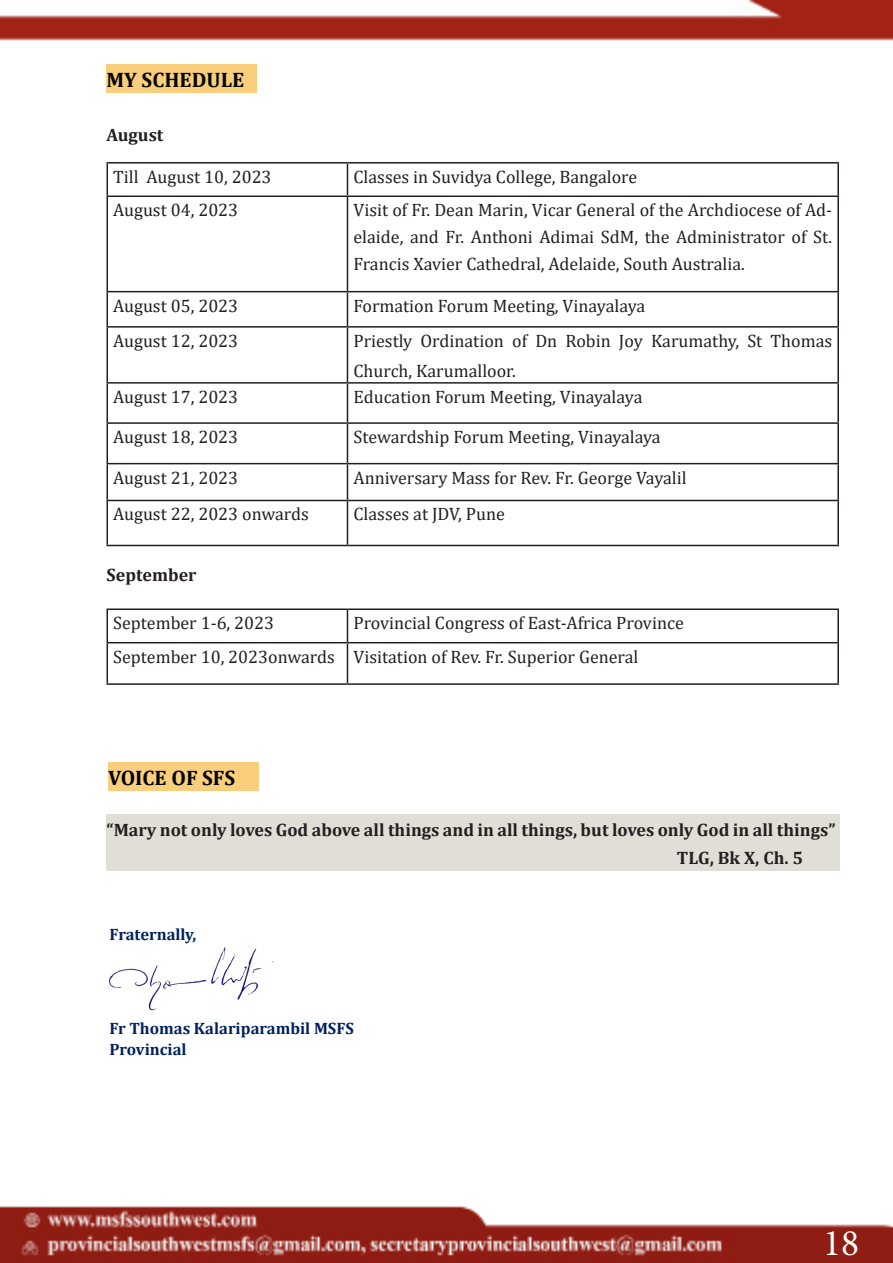
<style>
.page{position:relative;width:893px;height:1263px;background:#fff}
.page>*{position:absolute;margin:0;border:0;box-sizing:border-box;transform-origin:0 0}
.t1{font:37.5px "Minion Pro";color:#fff}
.t2{font:700 21px "Cambria";color:#040503}
.Heading_2{font:700 21px "Cambria";color:#000}
.t3{font:18px/27px "Cambria";color:#231f20;text-align:justify}
.t4{font:700 18px "Cambria";color:#231f20}
.t5{font:700 16.5px "Cambria";color:#002060}
</style>
<div class="page">
<img style="left:0;top:0;width:893px;height:1263px">
<div style="left:106px;top:65px;width:151px;height:28px;background:#f9ce7c"></div>
<hr style="left:106px;top:162px;width:241px;height:2px;background:#231f20">
<hr style="left:106px;top:164px;width:2px;height:31px;background:#231f20">
<hr style="left:347px;top:162px;width:492px;height:2px;background:#231f20">
<hr style="left:347px;top:164px;width:1px;height:31px;background:#231f20">
<hr style="left:837px;top:164px;width:2px;height:31px;background:#231f20">
<hr style="left:106px;top:195px;width:241px;height:2px;background:#231f20">
<hr style="left:106px;top:197px;width:2px;height:94px;background:#231f20">
<hr style="left:347px;top:195px;width:492px;height:2px;background:#231f20">
<hr style="left:347px;top:197px;width:1px;height:94px;background:#231f20">
<hr style="left:837px;top:197px;width:2px;height:94px;background:#231f20">
<hr style="left:106px;top:291px;width:241px;height:1px;background:#231f20">
<hr style="left:106px;top:292px;width:2px;height:34px;background:#231f20">
<hr style="left:347px;top:291px;width:492px;height:1px;background:#231f20">
<hr style="left:347px;top:292px;width:1px;height:34px;background:#231f20">
<hr style="left:837px;top:292px;width:2px;height:34px;background:#231f20">
<hr style="left:106px;top:326px;width:241px;height:2px;background:#231f20">
<hr style="left:106px;top:328px;width:2px;height:54px;background:#231f20">
<hr style="left:347px;top:326px;width:492px;height:2px;background:#231f20">
<hr style="left:347px;top:328px;width:1px;height:54px;background:#231f20">
<hr style="left:837px;top:328px;width:2px;height:54px;background:#231f20">
<hr style="left:106px;top:382px;width:241px;height:2px;background:#231f20">
<hr style="left:106px;top:384px;width:2px;height:38px;background:#231f20">
<hr style="left:347px;top:382px;width:492px;height:2px;background:#231f20">
<hr style="left:347px;top:384px;width:1px;height:38px;background:#231f20">
<hr style="left:837px;top:384px;width:2px;height:38px;background:#231f20">
<hr style="left:106px;top:422px;width:241px;height:2px;background:#231f20">
<hr style="left:106px;top:424px;width:2px;height:39px;background:#231f20">
<hr style="left:347px;top:422px;width:492px;height:2px;background:#231f20">
<hr style="left:347px;top:424px;width:1px;height:39px;background:#231f20">
<hr style="left:837px;top:424px;width:2px;height:39px;background:#231f20">
<hr style="left:106px;top:463px;width:241px;height:1px;background:#231f20">
<hr style="left:106px;top:464px;width:2px;height:36px;background:#231f20">
<hr style="left:347px;top:463px;width:492px;height:1px;background:#231f20">
<hr style="left:347px;top:464px;width:1px;height:36px;background:#231f20">
<hr style="left:837px;top:464px;width:2px;height:36px;background:#231f20">
<hr style="left:106px;top:500px;width:241px;height:1px;background:#231f20">
<hr style="left:106px;top:501px;width:2px;height:44px;background:#231f20">
<hr style="left:347px;top:500px;width:492px;height:1px;background:#231f20">
<hr style="left:347px;top:501px;width:1px;height:44px;background:#231f20">
<hr style="left:837px;top:501px;width:2px;height:44px;background:#231f20">
<hr style="left:106px;top:545px;width:241px;height:1px;background:#231f20">
<hr style="left:347px;top:545px;width:492px;height:1px;background:#231f20">
<hr style="left:106px;top:608px;width:241px;height:2px;background:#231f20">
<hr style="left:106px;top:610px;width:2px;height:32px;background:#231f20">
<hr style="left:347px;top:608px;width:492px;height:2px;background:#231f20">
<hr style="left:347px;top:610px;width:1px;height:32px;background:#231f20">
<hr style="left:837px;top:610px;width:2px;height:32px;background:#231f20">
<hr style="left:106px;top:642px;width:241px;height:1px;background:#231f20">
<hr style="left:106px;top:643px;width:2px;height:40px;background:#231f20">
<hr style="left:347px;top:642px;width:492px;height:1px;background:#231f20">
<hr style="left:347px;top:643px;width:1px;height:40px;background:#231f20">
<hr style="left:837px;top:643px;width:2px;height:40px;background:#231f20">
<hr style="left:106px;top:683px;width:241px;height:2px;background:#231f20">
<hr style="left:347px;top:683px;width:492px;height:2px;background:#231f20">
<div style="left:108px;top:763px;width:150px;height:28px;background:#f9ce7c"></div>
<div style="left:106px;top:814px;width:734px;height:57px;background:#e1ded8"></div>
<img style="left:88px;top:942px;width:203px;height:76px">
<p class="t2" style="left:106px;top:65px;width:139px">MY SCHEDULE</p>
<p class="t4" style="left:106px;top:122px;width:59px">August</p>
<p class="t3" style="left:113px;top:163px;width:160px">Till August 10, 2023</p>
<p class="t3" style="left:353px;top:163px;width:285px">Classes in Suvidya College, Bangalore</p>
<p class="t3" style="left:113px;top:197px;width:126px">August 04, 2023</p>
<p class="t3" style="left:353px;top:197px;width:480px">Visit of Fr. Dean Marin, Vicar General of the Archdiocese of Ad&shy;elaide, and Fr. Anthoni Adimai SdM, the Administrator of St.<br>Francis Xavier Cathedral, Adelaide, South Australia.</p>
<p class="t3" style="left:113px;top:292px;width:126px">August 05, 2023</p>
<p class="t3" style="left:353px;top:292px;width:293px">Formation Forum Meeting, Vinayalaya</p>
<p class="t3" style="left:113px;top:327px;width:126px">August 12, 2023</p>
<p class="t3" style="left:353px;top:326px;width:480px;line-height:30px">Priestly Ordination of Dn Robin Joy Karumathy, St Thomas<br>Church, Karumalloor.</p>
<p class="t3" style="left:113px;top:383px;width:126px">August 17, 2023</p>
<p class="t3" style="left:353px;top:383px;width:290px">Education Forum Meeting, Vinayalaya</p>
<p class="t3" style="left:113px;top:423px;width:126px">August 18, 2023</p>
<p class="t3" style="left:353px;top:423px;width:309px">Stewardship Forum Meeting, Vinayalaya</p>
<p class="t3" style="left:113px;top:464px;width:126px">August 21, 2023</p>
<p class="t3" style="left:353px;top:464px;width:335px">Anniversary Mass for Rev. Fr. George Vayalil</p>
<p class="t3" style="left:113px;top:501px;width:197px">August 22, 2023 onwards</p>
<p class="t3" style="left:353px;top:501px;width:153px">Classes at JDV, Pune</p>
<p class="t4" style="left:106px;top:562px;width:92px">September</p>
<p class="t3" style="left:113px;top:609px;width:162px">September 1-6, 2023</p>
<p class="t3" style="left:353px;top:609px;width:332px">Provincial Congress of East-Africa Province</p>
<p class="t3" style="left:113px;top:643px;width:223px">September 10, 2023onwards</p>
<p class="t3" style="left:353px;top:643px;width:286px">Visitation of Rev. Fr. Superior General</p>
<p class="Heading_2" style="left:108px;top:763px;width:129px">VOICE OF SFS</p>
<p class="t4" style="left:106px;top:817px;width:730px">“Mary not only loves God above all things and in all things, but loves only God in all things”</p>
<p class="t5" style="left:110px;top:923px;width:88px">Fraternally,</p>
<p class="t5" style="left:109px;top:1016px;width:246px">Fr Thomas Kalariparambil MSFS</p>
<p class="t5" style="left:109px;top:1037px;width:79px">Provincial</p>
<p class="t4" style="left:677px;top:845px;width:128px">TLG, Bk X, Ch. 5</p>
<h1 class="t1" style="left:823px;top:1218px;width:37px">18</h1>
</div>
